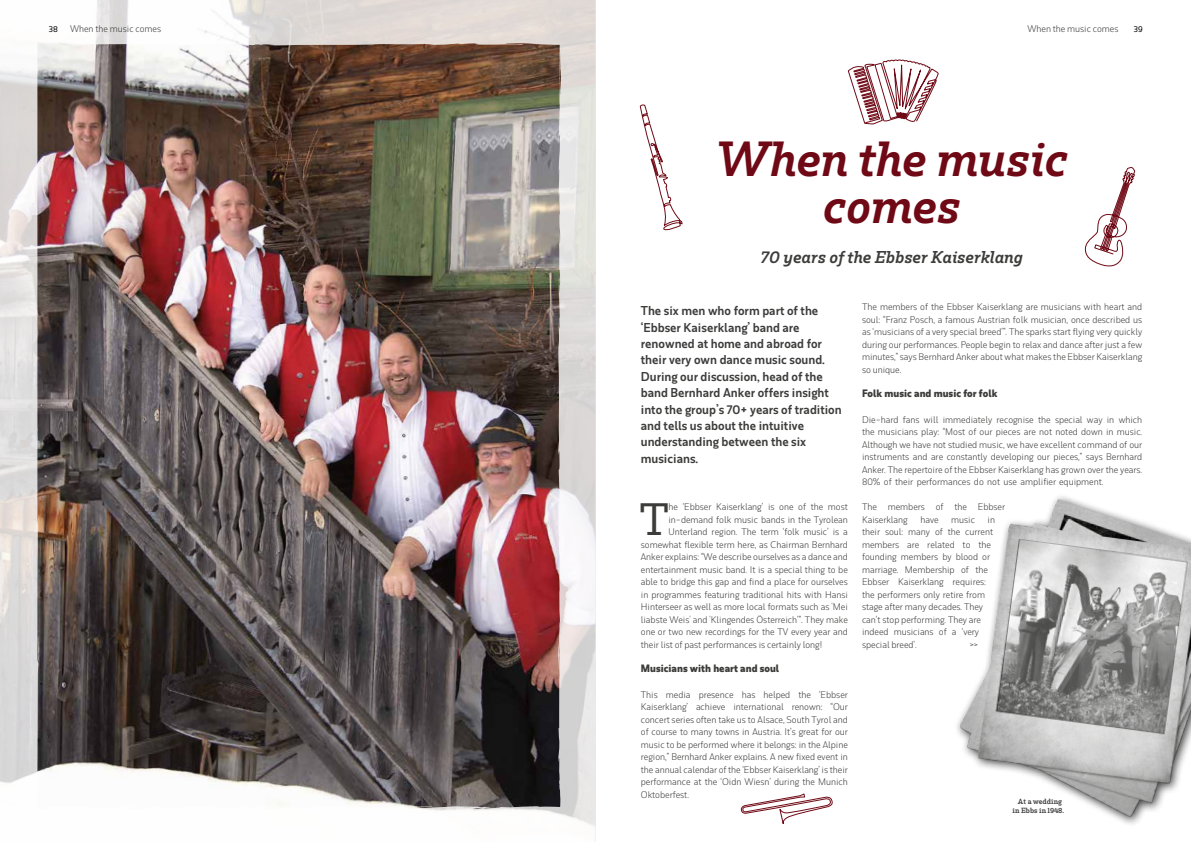
<style>
.page{position:relative;width:1191px;height:842px;background:#fff}
.page>*{position:absolute;margin:0;border:0;box-sizing:border-box;transform-origin:0 0}
.t1{font:italic 600 46px/47px "Rum Serif";color:#6f0915;text-align:center}
.t2{font:500 42.3px "Rum Serif";color:#3c3c3b}
.t3{font:italic 600 16px "Rum Serif";color:#3c3c3b}
.t4{font:600 12px/16.4px "Rum Sans";color:#3c3c3b}
.t5{font:700 10px "Rum Sans";color:#3c3c3b}
.t6{font:300 9px/12.5px "Rum Sans";color:#3c3c3b;text-align:justify}
.t7{font:500 8px "Rum Sans";color:#000}
.t8{font:600 7px/9px "Rum Serif";color:#3c3c3b;text-align:center}
</style>
<div class="page">
<img style="left:0;top:0;width:595px;height:826px">
<img style="left:37px;top:43px;width:523px;height:766px">
<svg style="left:848px;top:59px;width:91px;height:66px"></svg>
<svg style="left:741px;top:793px;width:91px;height:31px"></svg>
<svg style="left:639px;top:104px;width:44px;height:127px"></svg>
<svg style="left:1084px;top:167px;width:51px;height:100px"></svg>
<img style="left:958px;top:499px;width:233px;height:318px">
<p class="t7" style="left:49px;top:24px;width:10px">38</p>
<p class="t6" style="left:70px;top:22px;width:93px">When the music comes</p>
<p class="t6" style="left:1027px;top:22px;width:93px">When the music comes</p>
<p class="t7" style="left:1133px;top:24px;width:10px">39</p>
<h1 class="t1" style="left:715px;top:135px;width:354px">When the music comes</h1>
<h3 class="t3" style="left:761px;top:247px;width:263px">70 years of the Ebbser Kaiserklang</h3>
<p class="t6" style="left:862px;top:300px;width:282px">The members of the Ebbser Kaiserklang are musicians with heart and soul: “Franz Posch, a famous Austrian folk musician, once described us as ‘musicians of a very special breed’”. The sparks start flying very quickly during our performances. People begin to relax and dance after just a few minutes,” says Bernhard Anker about what makes the Ebbser Kaiserklang so unique.</p>
<p class="t5" style="left:862px;top:387px;width:137px">Folk music and music for folk</p>
<p class="t6" style="left:862px;top:413px;width:282px">Die-hard fans will immediately recognise the special way in which the musicians play: “Most of our pieces are not noted down in music.<br>Although we have not studied music, we have excellent command of our instruments and are constantly developing our pieces,” says Bernhard Anker. The repertoire of the Ebbser Kaiserklang has grown over the years.<br>80% of their performances do not use amplifier equipment.</p>
<p class="t6" style="left:862px;top:500px;width:145px">The members of the Ebbser<br>Kaiserklang</p>
<p class="t4" style="left:641px;top:302px;width:202px">The six men who form part of the ‘Ebbser Kaiserklang’ band are renowned at home and abroad for their very own dance music sound.<br>During our discussion, head of the band Bernhard Anker offers insight into the group’s 70+ years of tradition and tells us about the intuitive understanding between the six musicians.</p>
<h2 class="t2" style="left:640px;top:494px;width:30px">T</h2>
<p class="t6" style="left:668px;top:500px;width:181px">he ‘Ebbser Kaiserklang’ is one of the most</p>
<p class="t6" style="left:668px;top:513px;width:181px">in-demand folk music bands in the Tyrolean</p>
<p class="t6" style="left:668px;top:525px;width:181px">Unterland region. The term ‘folk music’ is a</p>
<p class="t6" style="left:641px;top:538px;width:208px">somewhat flexible term here, as Chairman Bernhard</p>
<p class="t6" style="left:641px;top:550px;width:208px">Anker explains: “We describe ourselves as a dance and</p>
<p class="t6" style="left:641px;top:563px;width:208px">entertainment music band. It is a special thing to be</p>
<p class="t6" style="left:641px;top:575px;width:208px">able to bridge this gap and find a place for ourselves</p>
<p class="t6" style="left:641px;top:588px;width:208px">in programmes featuring traditional hits with Hansi</p>
<p class="t6" style="left:641px;top:600px;width:208px">Hinterseer as well as more local formats such as 'Mei</p>
<p class="t6" style="left:641px;top:613px;width:208px">liabste Weis' and 'Klingendes Österreich’”. They make</p>
<p class="t6" style="left:641px;top:625px;width:208px">one or two new recordings for the TV every year and</p>
<p class="t6" style="left:641px;top:638px;width:183px">their list of past performances is certainly long!</p>
<p class="t5" style="left:641px;top:662px;width:140px">Musicians with heart and soul</p>
<p class="t6" style="left:641px;top:688px;width:208px">This media presence has helped the ‘Ebbser Kaiserklang’ achieve international renown: “Our concert series often take us to Alsace, South Tyrol and of course to many towns in Austria. It’s great for our music to be performed where it belongs: in the Alpine region,” Bernhard Anker explains. A new fixed event in the annual calendar of the ‘Ebbser Kaiserklang’ is their performance at the ‘Oidn Wiesn’ during the Munich Oktoberfest.</p>
<p class="t6" style="left:920px;top:513px;width:20px">have</p>
<p class="t6" style="left:951px;top:513px;width:25px">music</p>
<p class="t6" style="left:862px;top:513px;width:135px;text-align:left;text-indent:126px">in their soul: many of the current members are related to the founding members by blood or marriage. Membership of the<br>Ebbser Kaiserklang requires: the performers only retire from stage after many decades. They can’t stop performing. They are indeed musicians of a ‘very special breed’.</p>
<p class="t6" style="left:969px;top:638px;width:10px">&gt;&gt;</p>
<p class="t8" style="left:1012px;top:797px;width:53px">At a wedding in Ebbs in 1948.</p>
</div>
